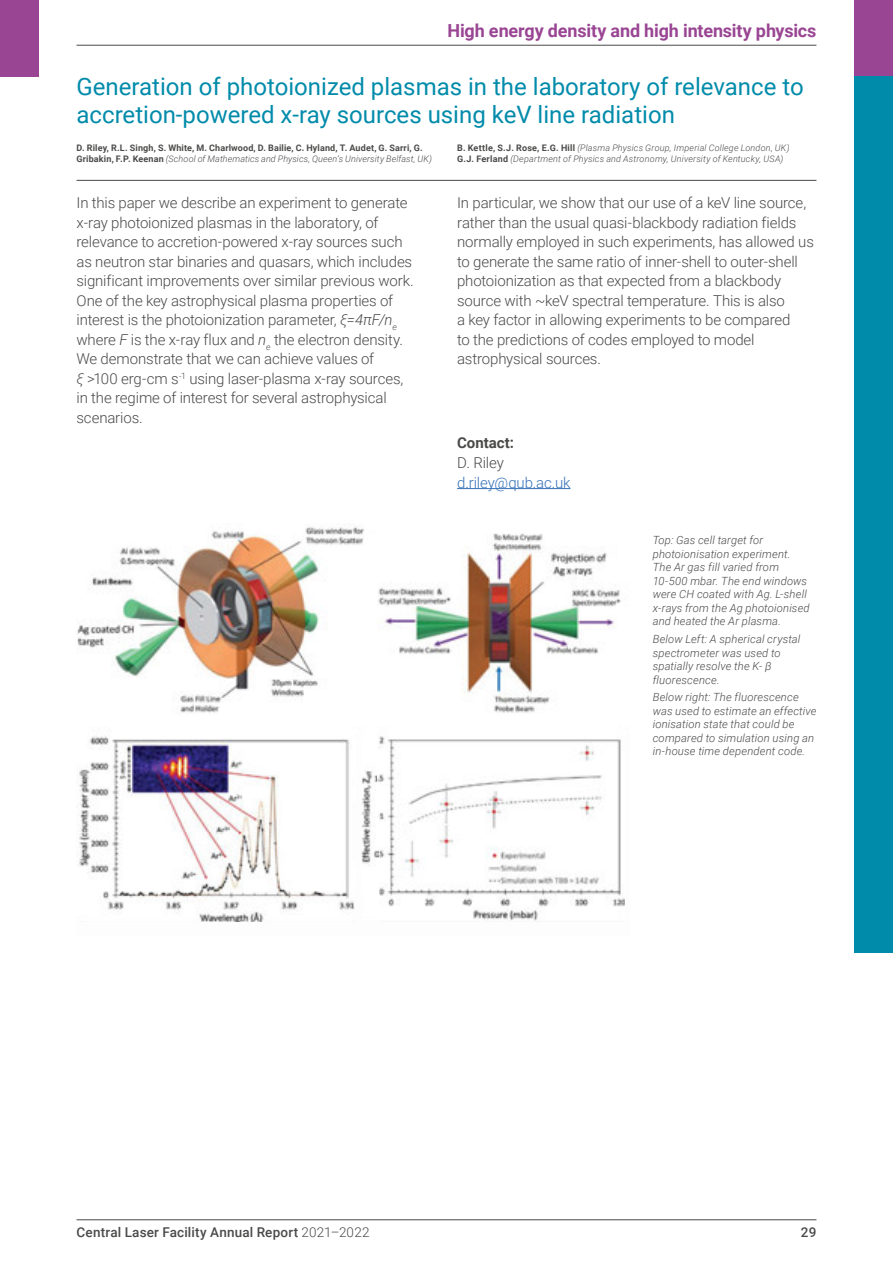
<style>
.page{position:relative;width:893px;height:1263px;background:#fff}
.page>*{position:absolute;margin:0;border:0;box-sizing:border-box;transform-origin:0 0}
.t1{font:24px/28.8px "Roboto";color:#008baa}
.t2{font:700 18px "Roboto";letter-spacing:-.01em;color:#994593}
.t3{font:300 15px/19.5px "Roboto";letter-spacing:-.01em;color:#4a4a49}
.t4{font:300 15px "Roboto";letter-spacing:-.01em;color:#3671b8}
.t5{font:700 15px "Roboto";color:#4a4a49}
.t6{font:500 13.5px "Roboto";letter-spacing:.015em;color:#4a4a49}
.t7{font:italic 300 11.25px/13.5px "Roboto";letter-spacing:.015em;color:#4a4a49}
.t8{font:700 9px/10.8px "Roboto";letter-spacing:.015em;color:#4a4a49}
.t9{font:italic 300 9px/10.8px "Roboto";letter-spacing:.02em;color:#4a4a49}
.s1{font-weight:300;font-style:italic}
.s2{font-weight:700;font-style:normal}
.s3{font-style:italic}
.s4{font-weight:300}
</style>
<div class="page">
<hr style="left:77px;top:1219px;width:739px;height:1px;background:#4a4a49">
<hr style="left:77px;top:45px;width:739px;height:1px;background:#4a4a49">
<div style="left:0;top:0;width:38px;height:77px;background:#994593"></div>
<div style="left:855px;top:0;width:38px;height:77px;background:#994593"></div>
<hr style="left:77px;top:180px;width:739px;height:1px;background:#4a4a49">
<hr style="left:457px;top:488px;width:113px;height:1px;background:#3671b8">
<img style="left:77px;top:527px;width:548px;height:395px">
<div style="left:855px;top:77px;width:38px;height:875px;background:#008baa"></div>
<div style="left:356px;top:735px;width:5px;height:200px;background:#fdfdfd"></div>
<p class="t2" style="left:447px;top:18px;width:370px">High energy density and high intensity physics</p>
<h1 class="t1" style="left:77px;top:71px;width:729px">Generation of photoionized plasmas in the laboratory of relevance to accretion-powered x-ray sources using keV line radiation</h1>
<p class="t8" style="left:77px;top:142px;width:357px">D. Riley, R.L. Singh, S. White, M. Charlwood, D. Bailie, C. Hyland, T. Audet, G. Sarri, G.<br>Gribakin, F.P. Keenan <span class="s1">(School of Mathematics and Physics, Queen’s University Belfast, UK)</span></p>
<p class="t9" style="left:457px;top:142px;width:334px"><span class="s2">B. Kettle, S.J. Rose, E.G. Hill</span> (Plasma Physics Group, Imperial College London, UK)<br><span class="s2">G.J. Ferland</span> (Department of Physics and Astronomy, University of Kentucky, USA)</p>
<p class="t3" style="left:77px;top:193px;width:339px">In this paper we describe an experiment to generate x-ray photoionized plasmas in the laboratory, of relevance to accretion-powered x-ray sources such as neutron star binaries and quasars, which includes significant improvements over similar previous work.<br>One of the key astrophysical plasma properties of interest is the photoionization parameter, <span class="s3">ξ=4πF/n</span><sub>e </sub>where <span class="s3">F</span> is the x-ray flux and <span class="s3">n</span><sub>e</sub> the electron density.<br>We demonstrate that we can achieve values of<br><span class="s3">ξ</span> &gt;100 erg-cm s<sup>-1</sup> using laser-plasma x-ray sources, in the regime of interest for several astrophysical scenarios.</p>
<p class="t3" style="left:457px;top:193px;width:358px">In particular, we show that our use of a keV line source, rather than the usual quasi-blackbody radiation fields normally employed in such experiments, has allowed us to generate the same ratio of inner-shell to outer-shell photoionization as that expected from a blackbody source with ~keV spectral temperature. This is also<br>a key factor in allowing experiments to be compared<br>to the predictions of codes employed to model astrophysical sources.</p>
<p class="t5" style="left:457px;top:433px;width:58px">Contact:</p>
<p class="t3" style="left:457px;top:452px;width:48px">D. Riley</p>
<p class="t4" style="left:457px;top:472px;width:115px">d.riley@qub.ac.uk</p>
<p class="t7" style="left:653px;top:533px;width:158px">Top: Gas cell target for photoionisation experiment.<br>The Ar gas fill varied from<br>10-500 mbar. The end windows were CH coated with Ag. L-shell x-rays from the Ag photoionised and heated the Ar plasma.</p>
<p class="t7" style="left:653px;top:632px;width:149px">Below Left: A spherical crystal spectrometer was used to spatially resolve the K- β fluorescence.</p>
<p class="t7" style="left:653px;top:690px;width:165px">Below right: The fluorescence was used to estimate an effective ionisation state that could be compared to simulation using an in-house time dependent code.</p>
<p class="t6" style="left:77px;top:1223px;width:295px">Central Laser Facility Annual Report <span class="s4">2021–2022</span></p>
<p class="t6" style="left:801px;top:1223px;width:17px">29</p>
</div>
